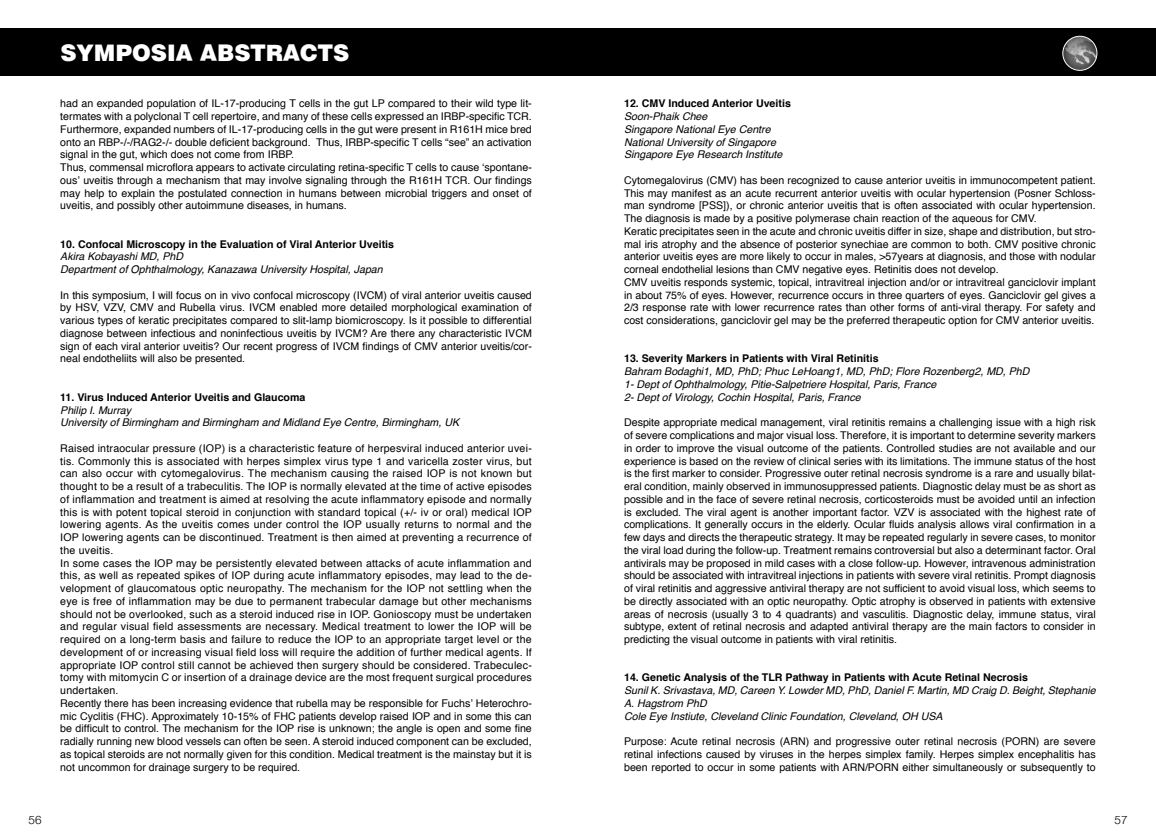
<style>
.page{position:relative;width:1156px;height:840px;background:#fff}
.page>*{position:absolute;margin:0;border:0;box-sizing:border-box;transform-origin:0 0}
.t1{font:22.5px "Mg Helvetica Extra";color:#fff}
.t2{font:300 12.5px "CF Helvetica";color:#000}
.t3{font:10.62px/12.8px "Helvetica";color:#000;text-align:justify}
.t4{font:10.62px/12.8px "Helvetica";letter-spacing:.02em;color:#000}
.t5{font:italic 10.62px/12.8px "Helvetica";color:#000}
.t6{font:700 10.62px "Helvetica";color:#000}
</style>
<div class="page">
<div style="left:0;top:28px;width:578px;height:48px;background:#000"></div>
<div style="left:578px;top:28px;width:577px;height:48px;background:#000"></div>
<img style="left:1062px;top:36px;width:34px;height:34px;border-radius:17px">
<div style="left:1062px;top:36px;width:34px;height:35px;border:1px solid #fff;border-radius:50%"></div>
<p class="t2" style="left:29px;top:812px;width:14px">56</p>
<h1 class="t1" style="left:61px;top:39px;width:290px">SYMPOSIA ABSTRACTS</h1>
<p class="t3" style="left:60px;top:98px;width:473px;text-align:left">had an expanded population of IL-17-producing T cells in the gut LP compared to their wild type lit&shy;termates with a polyclonal T cell repertoire, and many of these cells expressed an IRBP-specific TCR.<br>Furthermore, expanded numbers of IL-17-producing cells in the gut were present in R161H mice bred onto an RBP-/-/RAG2-/- double deficient background. Thus, IRBP-specific T cells “see” an activation signal in the gut, which does not come from IRBP.<br>Thus, commensal microflora appears to activate circulating retina-specific T cells to cause ‘spontane&shy;ous’ uveitis through a mechanism that may involve signaling through the R161H TCR. Our findings may help to explain the postulated connection in humans between microbial triggers and onset of uveitis, and possibly other autoimmune diseases, in humans.</p>
<p class="t6" style="left:60px;top:235px;width:335px">10. Confocal Microscopy in the Evaluation of Viral Anterior Uveitis</p>
<p class="t5" style="left:60px;top:251px;width:324px">Akira Kobayashi MD, PhD<br>Department of Ophthalmology, Kanazawa University Hospital, Japan</p>
<p class="t3" style="left:60px;top:289px;width:473px">In this symposium, I will focus on in vivo confocal microscopy (IVCM) of viral anterior uveitis caused by HSV, VZV, CMV and Rubella virus. IVCM enabled more detailed morphological examination of various types of keratic precipitates compared to slit-lamp biomicroscopy. Is it possible to differential diagnose between infectious and noninfectious uveitis by IVCM? Are there any characteristic IVCM sign of each viral anterior uveitis? Our recent progress of IVCM findings of CMV anterior uveitis/cor&shy;neal endotheliits will also be presented.</p>
<p class="t6" style="left:60px;top:388px;width:247px">11. Virus Induced Anterior Uveitis and Glaucoma</p>
<p class="t5" style="left:60px;top:404px;width:400px">Philip I. Murray<br>University of Birmingham and Birmingham and Midland Eye Centre, Birmingham, UK</p>
<p class="t4" style="left:60px;top:442px;width:473px">Raised intraocular pressure (IOP) is a characteristic feature of herpesviral induced anterior uvei&shy;tis. Commonly this is associated with herpes simplex virus type 1 and varicella zoster virus, but can also occur with cytomegalovirus. The mechanism causing the raised IOP is not known but thought to be a result of a trabeculitis. The IOP is normally elevated at the time of active episodes of inflammation and treatment is aimed at resolving the acute inflammatory episode and normally this is with potent topical steroid in conjunction with standard topical (+/- iv or oral) medical IOP lowering agents. As the uveitis comes under control the IOP usually returns to normal and the IOP lowering agents can be discontinued. Treatment is then aimed at preventing a recurrence of the uveitis.<br>In some cases the IOP may be persistently elevated between attacks of acute inflammation and this, as well as repeated spikes of IOP during acute inflammatory episodes, may lead to the de&shy;velopment of glaucomatous optic neuropathy. The mechanism for the IOP not settling when the eye is free of inflammation may be due to permanent trabecular damage but other mechanisms should not be overlooked, such as a steroid induced rise in IOP. Gonioscopy must be undertaken and regular visual field assessments are necessary. Medical treatment to lower the IOP will be required on a long-term basis and failure to reduce the IOP to an appropriate target level or the development of or increasing visual field loss will require the addition of further medical agents. If appropriate IOP control still cannot be achieved then surgery should be considered. Trabeculec&shy;tomy with mitomycin C or insertion of a drainage device are the most frequent surgical procedures undertaken.<br>Recently there has been increasing evidence that rubella may be responsible for Fuchs’ Heterochro&shy;mic Cyclitis (FHC). Approximately 10-15% of FHC patients develop raised IOP and in some this can be difficult to control. The mechanism for the IOP rise is unknown; the angle is open and some fine radially running new blood vessels can often be seen. A steroid induced component can be excluded, as topical steroids are not normally given for this condition. Medical treatment is the mainstay but it is not uncommon for drainage surgery to be required.</p>
<p class="t6" style="left:624px;top:95px;width:168px">12. CMV Induced Anterior Uveitis</p>
<p class="t5" style="left:624px;top:110px;width:160px">Soon-Phaik Chee<br>Singapore National Eye Centre<br>National University of Singapore<br>Singapore Eye Research Institute</p>
<p class="t3" style="left:624px;top:174px;width:473px;text-align:left">Cytomegalovirus (CMV) has been recognized to cause anterior uveitis in immunocompetent patient.<br>This may manifest as an acute recurrent anterior uveitis with ocular hypertension (Posner Schloss&shy;man syndrome [PSS]), or chronic anterior uveitis that is often associated with ocular hypertension.<br>The diagnosis is made by a positive polymerase chain reaction of the aqueous for CMV.<br>Keratic precipitates seen in the acute and chronic uveitis differ in size, shape and distribution, but stro&shy;mal iris atrophy and the absence of posterior synechiae are common to both. CMV positive chronic anterior uveitis eyes are more likely to occur in males, &gt;57years at diagnosis, and those with nodular corneal endothelial lesions than CMV negative eyes. Retinitis does not develop.<br>CMV uveitis responds systemic, topical, intravitreal injection and/or or intravitreal ganciclovir implant in about 75% of eyes. However, recurrence occurs in three quarters of eyes. Ganciclovir gel gives a 2/3 response rate with lower recurrence rates than other forms of anti-viral therapy. For safety and cost considerations, ganciclovir gel may be the preferred therapeutic option for CMV anterior uveitis.</p>
<p class="t6" style="left:624px;top:350px;width:256px">13. Severity Markers in Patients with Viral Retinitis</p>
<p class="t5" style="left:624px;top:365px;width:407px">Bahram Bodaghi1, MD, PhD; Phuc LeHoang1, MD, PhD; Flore Rozenberg2, MD, PhD<br>1- Dept of Ophthalmology, Pitie-Salpetriere Hospital, Paris, France<br>2- Dept of Virology, Cochin Hospital, Paris, France</p>
<p class="t3" style="left:624px;top:416px;width:473px">Despite appropriate medical management, viral retinitis remains a challenging issue with a high risk of severe complications and major visual loss. Therefore, it is important to determine severity markers in order to improve the visual outcome of the patients. Controlled studies are not available and our experience is based on the review of clinical series with its limitations. The immune status of the host is the first marker to consider. Progressive outer retinal necrosis syndrome is a rare and usually bilat&shy;eral condition, mainly observed in immunosuppressed patients. Diagnostic delay must be as short as possible and in the face of severe retinal necrosis, corticosteroids must be avoided until an infection is excluded. The viral agent is another important factor. VZV is associated with the highest rate of complications. It generally occurs in the elderly. Ocular fluids analysis allows viral confirmation in a few days and directs the therapeutic strategy. It may be repeated regularly in severe cases, to monitor the viral load during the follow-up. Treatment remains controversial but also a determinant factor. Oral antivirals may be proposed in mild cases with a close follow-up. However, intravenous administration should be associated with intravitreal injections in patients with severe viral retinitis. Prompt diagnosis of viral retinitis and aggressive antiviral therapy are not sufficient to avoid visual loss, which seems to be directly associated with an optic neuropathy. Optic atrophy is observed in patients with extensive areas of necrosis (usually 3 to 4 quadrants) and vasculitis. Diagnostic delay, immune status, viral subtype, extent of retinal necrosis and adapted antiviral therapy are the main factors to consider in predicting the visual outcome in patients with viral retinitis.</p>
<p class="t6" style="left:624px;top:669px;width:405px">14. Genetic Analysis of the TLR Pathway in Patients with Acute Retinal Necrosis</p>
<p class="t5" style="left:624px;top:684px;width:473px">Sunil K. Srivastava, MD, Careen Y. Lowder MD, PhD, Daniel F. Martin, MD Craig D. Beight, Stephanie<br>A. Hagstrom PhD<br>Cole Eye Instiute, Cleveland Clinic Foundation, Cleveland, OH USA</p>
<p class="t3" style="left:624px;top:735px;width:473px">Purpose: Acute retinal necrosis (ARN) and progressive outer retinal necrosis (PORN) are severe retinal infections caused by viruses in the herpes simplex family. Herpes simplex encephalitis has been reported to occur in some patients with ARN/PORN either simultaneously or subsequently to</p>
<p class="t2" style="left:1114px;top:812px;width:15px">57</p>
</div>
